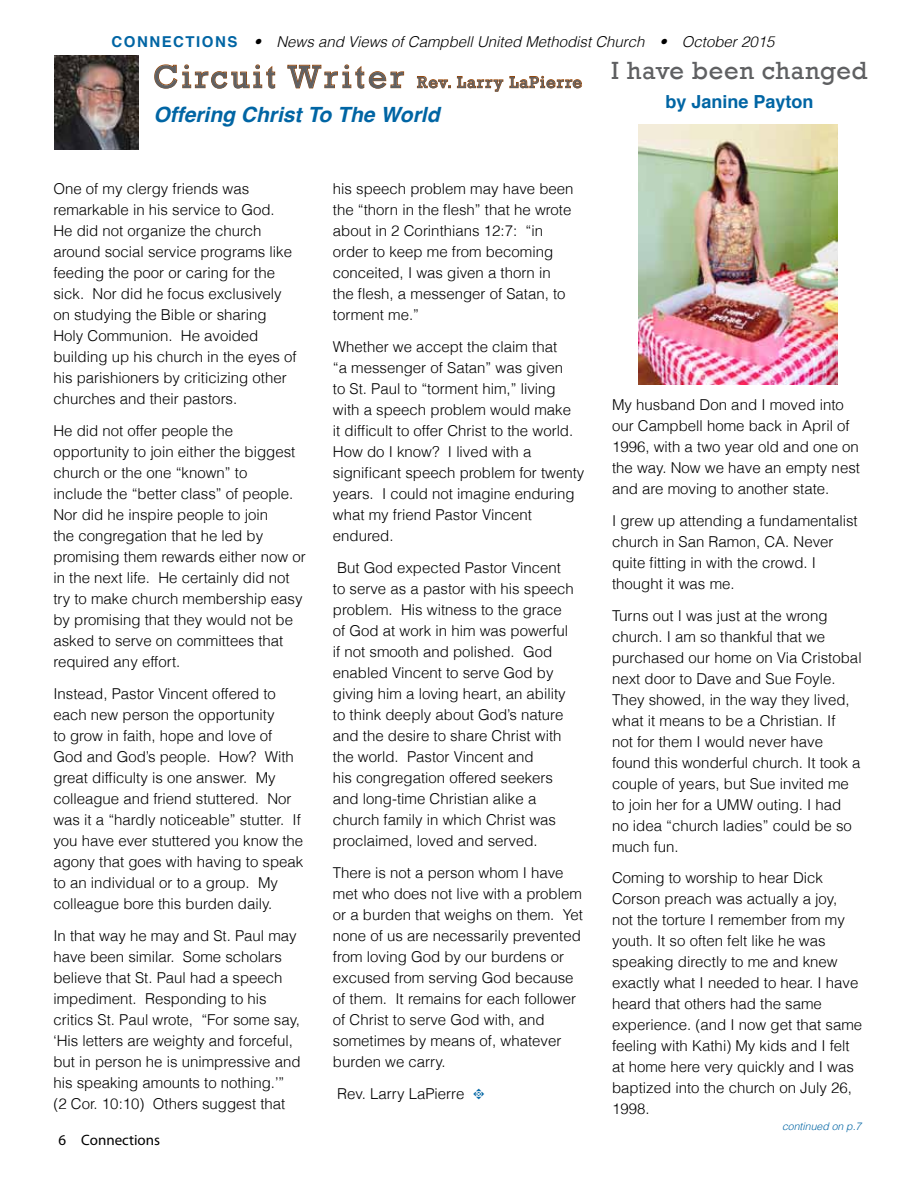
<style>
.page{position:relative;width:918px;height:1188px;background:#fff}
.page>*{position:absolute;margin:0;border:0;box-sizing:border-box;transform-origin:0 0}
.t1{font:25.5px "Rockwell";letter-spacing:.025em;color:#5f6062}
.t2{font:italic 700 21px "Helvetica";color:#0065a4}
.t3{font:700 18px "Helvetica";color:#0065a4}
.t4{font:16.5px "Rockwell";letter-spacing:.075em;color:#5f6062}
.t5{font:300 15px/21px "Helvetica";color:#000}
.t6{font:italic 300 15px "Helvetica";color:#000}
.t7{font:15px "Myriad Pro";color:#000}
.t8{font:italic 300 10.5px "Helvetica";color:#0065a4}
.s1{font-weight:700;font-style:normal;color:#0065a4}
.s2{font-size:33px}
.s3{font-family:"Type Embellishments One Let Plain";font-weight:400;color:#0065a4}
</style>
<div class="page">
<svg style="left:154px;top:65px;width:121px;height:23px"></svg>
<svg style="left:288px;top:65px;width:116px;height:23px"></svg>
<svg style="left:417px;top:76px;width:34px;height:12px"></svg>
<svg style="left:457px;top:76px;width:46px;height:16px"></svg>
<svg style="left:510px;top:76px;width:72px;height:12px"></svg>
<img style="left:55px;top:56px;width:84px;height:93px">
<img style="left:638px;top:124px;width:200px;height:260px">
<p class="t6" style="left:112px;top:33px;width:664px"><span class="s1">CONNECTIONS</span> • News and Views of Campbell United Methodist Church • October 2015</p>
<p class="t4" style="left:153px;top:73px;width:430px"><span class="s2">Circuit Writer</span> Rev. Larry LaPierre</p>
<h2 class="t2" style="left:153px;top:98px;width:288px">Offering Christ To The World</h2>
<h1 class="t1" style="left:611px;top:56px;width:258px">I have been changed</h1>
<p class="t3" style="left:665px;top:87px;width:150px">by Janine Payton</p>
<p class="t5" style="left:53px;top:178px;width:245px">One of my clergy friends was remarkable in his service to God.<br>He did not organize the church around social service programs like feeding the poor or caring for the sick. Nor did he focus exclusively on studying the Bible or sharing<br>Holy Communion. He avoided building up his church in the eyes of his parishioners by criticizing other churches and their pastors.</p>
<p class="t5" style="left:53px;top:420px;width:254px">He did not offer people the opportunity to join either the biggest church or the one “known” to<br>include the “better class” of people.<br>Nor did he inspire people to join<br>the congregation that he led by promising them rewards either now or in the next life. He certainly did not try to make church membership easy by promising that they would not be asked to serve on committees that required any effort.</p>
<p class="t5" style="left:53px;top:683px;width:252px">Instead, Pastor Vincent offered to each new person the opportunity<br>to grow in faith, hope and love of God and God’s people. How? With great difficulty is one answer. My colleague and friend stuttered. Nor was it a “hardly noticeable” stutter. If you have ever stuttered you know the agony that goes with having to speak to an individual or to a group. My colleague bore this burden daily.</p>
<p class="t5" style="left:53px;top:925px;width:249px">In that way he may and St. Paul may have been similar. Some scholars believe that St. Paul had a speech impediment. Responding to his critics St. Paul wrote, “For some say, ‘His letters are weighty and forceful, but in person he is unimpressive and his speaking amounts to nothing.’” (2 Cor. 10:10) Others suggest that</p>
<p class="t7" style="left:59px;top:1131px;width:103px">6 Connections</p>
<p class="t5" style="left:333px;top:178px;width:242px">his speech problem may have been the “thorn in the flesh” that he wrote about in 2 Corinthians 12:7: “in order to keep me from becoming conceited, I was given a thorn in the flesh, a messenger of Satan, to torment me.”</p>
<p class="t5" style="left:333px;top:336px;width:253px">Whether we accept the claim that<br>“a messenger of Satan” was given<br>to St. Paul to “torment him,” living with a speech problem would make<br>it difficult to offer Christ to the world.<br>How do I know? I lived with a significant speech problem for twenty years. I could not imagine enduring what my friend Pastor Vincent endured.</p>
<p class="t5" style="left:333px;top:557px;width:242px">But God expected Pastor Vincent<br>to serve as a pastor with his speech problem. His witness to the grace of God at work in him was powerful if not smooth and polished. God enabled Vincent to serve God by giving him a loving heart, an ability to think deeply about God’s nature and the desire to share Christ with the world. Pastor Vincent and<br>his congregation offered seekers and long-time Christian alike a church family in which Christ was proclaimed, loved and served.</p>
<p class="t5" style="left:333px;top:862px;width:252px">There is not a person whom I have met who does not live with a problem or a burden that weighs on them. Yet none of us are necessarily prevented from loving God by our burdens or excused from serving God because of them. It remains for each follower of Christ to serve God with, and sometimes by means of, whatever burden we carry.</p>
<p class="t5" style="left:337px;top:1083px;width:149px">Rev. Larry LaPierre <span class="s3">t</span></p>
<p class="t5" style="left:612px;top:394px;width:249px">My husband Don and I moved into our Campbell home back in April of<br>1996, with a two year old and one on the way. Now we have an empty nest and are moving to another state.</p>
<p class="t5" style="left:612px;top:510px;width:247px">I grew up attending a fundamentalist church in San Ramon, CA. Never quite fitting in with the crowd. I thought it was me.</p>
<p class="t5" style="left:612px;top:605px;width:251px">Turns out I was just at the wrong church. I am so thankful that we purchased our home on Via Cristobal next door to Dave and Sue Foyle.<br>They showed, in the way they lived, what it means to be a Christian. If<br>not for them I would never have found this wonderful church. It took a couple of years, but Sue invited me to join her for a UMW outing. I had no idea “church ladies” could be so much fun.</p>
<p class="t5" style="left:612px;top:867px;width:252px">Coming to worship to hear Dick<br>Corson preach was actually a joy,<br>not the torture I remember from my youth. It so often felt like he was speaking directly to me and knew exactly what I needed to hear. I have heard that others had the same experience. (and I now get that same feeling with Kathi) My kids and I felt at home here very quickly and I was baptized into the church on July 26,<br>1998.</p>
<p class="t8" style="left:782px;top:1120px;width:81px">continued on p.7</p>
</div>
